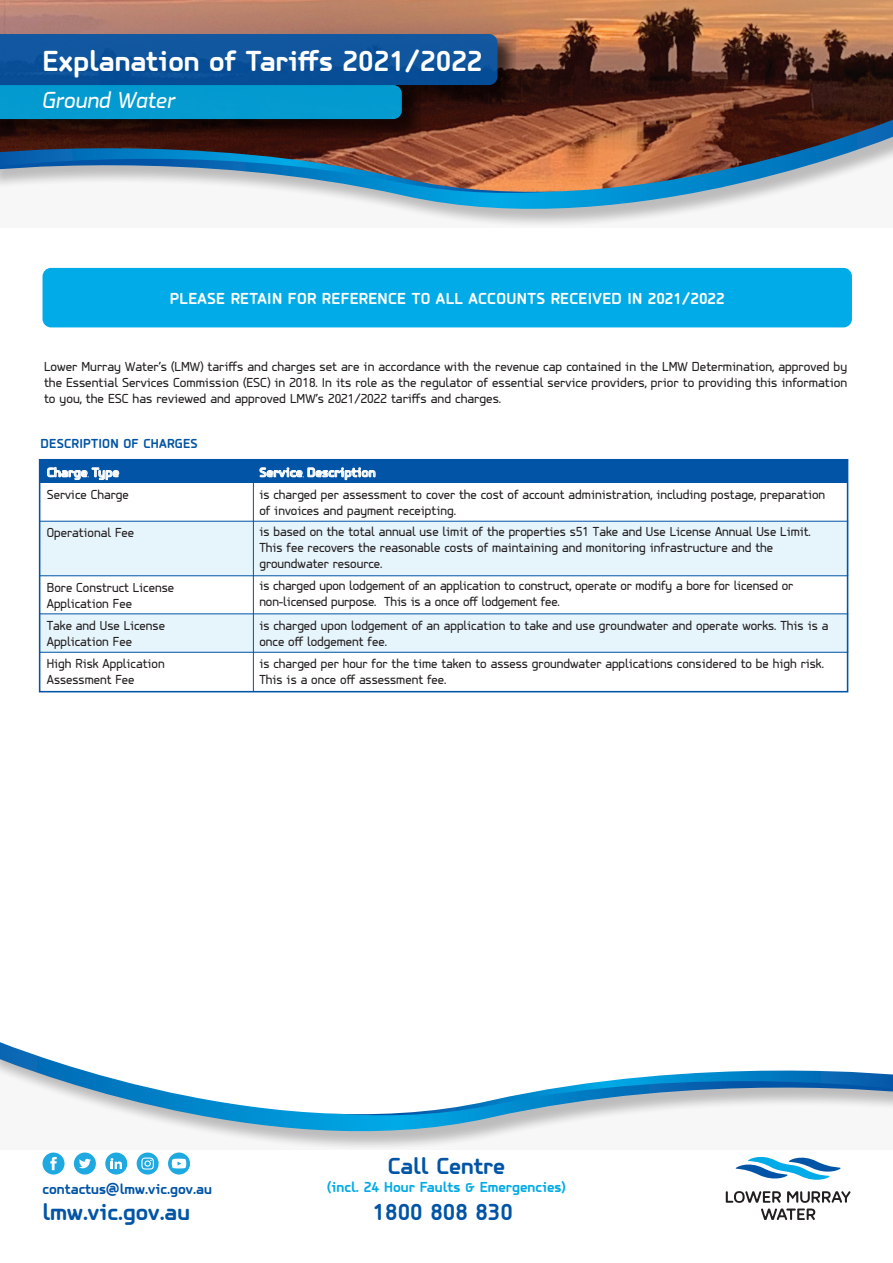
<style>
.page{position:relative;width:893px;height:1263px;background:#fff}
.page>*{position:absolute;margin:0;border:0;box-sizing:border-box;transform-origin:0 0}
.t1{font:700 30px "PF Isotext Pro";color:#fff}
.t2{font:700 24px "PF Isotext Pro";color:#0154a6}
.t3{font:italic 24px "PF Isotext Pro";color:#fff}
.t4{font:700 16.5px "PF Isotext Pro";letter-spacing:.02em;color:#fff}
.t5{font:700 15px "PF Isotext Pro";color:#00abe7}
.t6{font:700 15px "PF Isotext Pro";color:#0154a6}
.t7{font:13.5px/15.9px "PF Isotext Pro";color:#231f20}
.t8{font:700 13.5px "PF Isotext Pro";color:#fff}
.t9{font:700 13.5px "PF Isotext Pro";letter-spacing:.02em;color:#0154a6}
</style>
<div class="page">
<svg style="left:303px;top:193px;width:476px;height:33px"></svg>
<img style="left:0;top:0;width:893px;height:193px">
<svg style="left:0;top:1042px;width:893px;height:107px"></svg>
<div style="left:43px;top:268px;width:809px;height:59px;background:#00abe7;border-radius:9px"></div>
<svg style="left:497px;top:36px;width:19px;height:68px"></svg>
<svg style="left:0;top:119px;width:420px;height:19px;background:#250b07"></svg>
<svg style="left:0;top:34px;width:497px;height:85px;background:#0b64a0"></svg>
<svg style="left:736px;top:1156px;width:105px;height:24px"></svg>
<svg style="left:726px;top:1191px;width:125px;height:29px"></svg>
<svg style="left:168px;top:1152px;width:22px;height:22px"></svg>
<svg style="left:172px;top:1159px;width:14px;height:9px"></svg>
<svg style="left:137px;top:1152px;width:22px;height:22px"></svg>
<svg style="left:141px;top:1157px;width:13px;height:12px"></svg>
<div style="left:105px;top:1152px;width:22px;height:22px;background:#1fa9e1;border-radius:50%"></div>
<svg style="left:111px;top:1158px;width:11px;height:11px"></svg>
<div style="left:74px;top:1152px;width:22px;height:22px;background:#1fa9e1;border-radius:50%"></div>
<svg style="left:79px;top:1159px;width:12px;height:9px"></svg>
<div style="left:43px;top:1152px;width:22px;height:22px;background:#1fa9e1;border-radius:50%"></div>
<svg style="left:50px;top:1157px;width:7px;height:13px"></svg>
<div style="left:40px;top:460px;width:808px;height:23px;background:#0154a6"></div>
<div style="left:39px;top:614px;width:810px;height:38px;background:#e6f4fb"></div>
<div style="left:39px;top:521px;width:810px;height:55px;background:#e6f4fb"></div>
<hr style="left:39px;top:521px;width:809px;height:1px;background:#0154a6">
<hr style="left:39px;top:575px;width:809px;height:1px;background:#0154a6">
<hr style="left:39px;top:614px;width:809px;height:1px;background:#0154a6">
<hr style="left:39px;top:652px;width:809px;height:1px;background:#0154a6">
<hr style="left:253px;top:482px;width:1px;height:210px;background:#0154a6">
<svg style="left:47px;top:467px;width:72px;height:13px"></svg>
<svg style="left:260px;top:467px;width:115px;height:13px"></svg>
<div style="left:39px;top:459px;width:809px;height:233px;border:2px solid #0154a6"></div>
<h1 class="t1" style="left:43px;top:43px;width:441px">Explanation of Tariffs 2021/2022</h1>
<h2 class="t3" style="left:43px;top:86px;width:135px">Ground Water</h2>
<p class="t4" style="left:170px;top:289px;width:556px">PLEASE RETAIN FOR REFERENCE TO ALL ACCOUNTS RECEIVED IN 2021/2022</p>
<p class="t7" style="left:44px;top:358px;width:805px;text-align:justify">Lower Murray Water’s (LMW) tariffs and charges set are in accordance with the revenue cap contained in the LMW Determination, approved by the Essential Services Commission (ESC) in 2018. In its role as the regulator of essential service providers, prior to providing this information to you, the ESC has reviewed and approved LMW’s 2021/2022 tariffs and charges.</p>
<p class="t9" style="left:41px;top:435px;width:159px">DESCRIPTION OF CHARGES</p>
<p class="t8" style="left:47px;top:464px;width:74px">Charge Type</p>
<p class="t8" style="left:259px;top:464px;width:118px">Service Description</p>
<p class="t7" style="left:47px;top:486px;width:83px">Service Charge</p>
<p class="t7" style="left:259px;top:486px;width:567px">is charged per assessment to cover the cost of account administration, including postage, preparation of invoices and payment receipting.</p>
<p class="t7" style="left:47px;top:525px;width:89px">Operational Fee</p>
<p class="t7" style="left:259px;top:523px;width:553px">is based on the total annual use limit of the properties s51 Take and Use License Annual Use Limit.<br>This fee recovers the reasonable costs of maintaining and monitoring infrastructure and the groundwater resource.</p>
<p class="t7" style="left:47px;top:579px;width:129px">Bore Construct License<br>Application Fee</p>
<p class="t7" style="left:259px;top:577px;width:535px">is charged upon lodgement of an application to construct, operate or modify a bore for licensed or non-licensed purpose. This is a once off lodgement fee.</p>
<p class="t7" style="left:47px;top:617px;width:120px">Take and Use License<br>Application Fee</p>
<p class="t7" style="left:259px;top:617px;width:570px">is charged upon lodgement of an application to take and use groundwater and operate works. This is a once off lodgement fee.</p>
<p class="t7" style="left:47px;top:656px;width:119px">High Risk Application<br>Assessment Fee</p>
<p class="t7" style="left:259px;top:656px;width:566px">is charged per hour for the time taken to assess groundwater applications considered to be high risk.<br>This is a once off assessment fee.</p>
<h2 class="t2" style="left:388px;top:1152px;width:119px">Call Centre</h2>
<p class="t6" style="left:43px;top:1180px;width:171px">contactus@lmw.vic.gov.au</p>
<p class="t5" style="left:327px;top:1178px;width:240px">(incl. 24 Hour Faults &amp; Emergencies)</p>
<h2 class="t2" style="left:43px;top:1198px;width:149px">lmw.vic.gov.au</h2>
<h2 class="t2" style="left:373px;top:1198px;width:142px">1800 808 830</h2>
</div>
